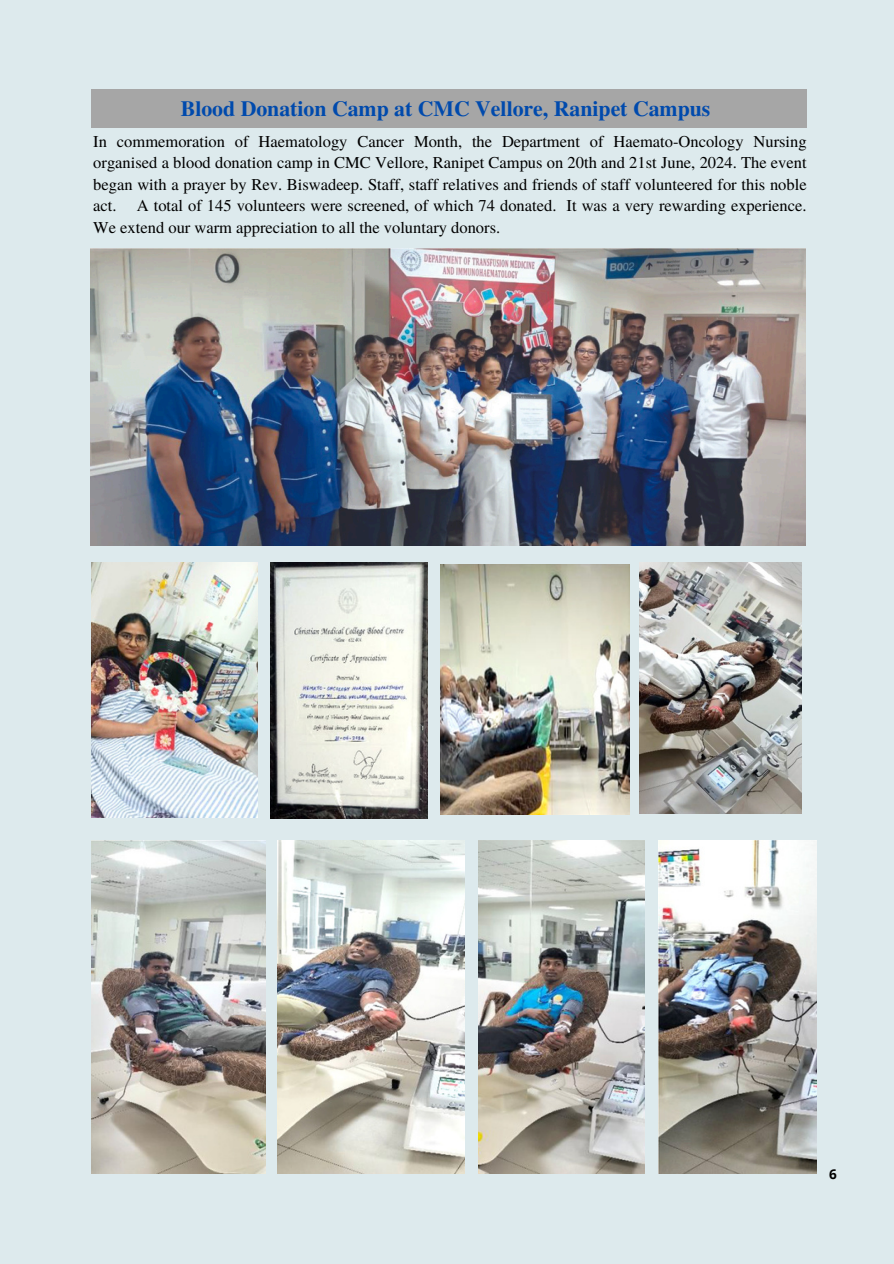
<style>
.page{position:relative;width:894px;height:1264px;background:#fff}
.page>*{position:absolute;margin:0;border:0;box-sizing:border-box;transform-origin:0 0}
.t1{font:700 21.75px "Te X Gyre Termes";color:#004aad}
.t2{font:16.5px/21.3px "Te X Gyre Termes";color:#000;text-align:justify}
.t3{font:700 13.5px "Open Sans";color:#000}
</style>
<div class="page">
<div style="left:0;top:0;width:893px;height:1263px;background:#ddeaed"></div>
<div style="left:91px;top:89px;width:715px;height:39px;background:#a6a6a6"></div>
<img style="left:91px;top:249px;width:714px;height:297px">
<img style="left:92px;top:562px;width:165px;height:255px">
<img style="left:270px;top:562px;width:157px;height:256px">
<img style="left:440px;top:564px;width:189px;height:250px">
<img style="left:639px;top:562px;width:162px;height:251px">
<img style="left:92px;top:840px;width:173px;height:333px">
<img style="left:278px;top:840px;width:187px;height:333px">
<img style="left:478px;top:840px;width:166px;height:333px">
<img style="left:658px;top:840px;width:157px;height:333px">
<p class="t1" style="left:181px;top:92px;width:531px">Blood Donation Camp at CMC Vellore, Ranipet Campus</p>
<p class="t2" style="left:93px;top:130px;width:714px">In commemoration of Haematology Cancer Month, the Department of Haemato-Oncology Nursing organised a blood donation camp in CMC Vellore, Ranipet Campus on 20th and 21st June, 2024. The event began with a prayer by Rev. Biswadeep. Staff, staff relatives and friends of staff volunteered for this noble act. A total of 145 volunteers were screened, of which 74 donated. It was a very rewarding experience.<br>We extend our warm appreciation to all the voluntary donors.</p>
<p class="t3" style="left:829px;top:1164px;width:9px">6</p>
</div>
